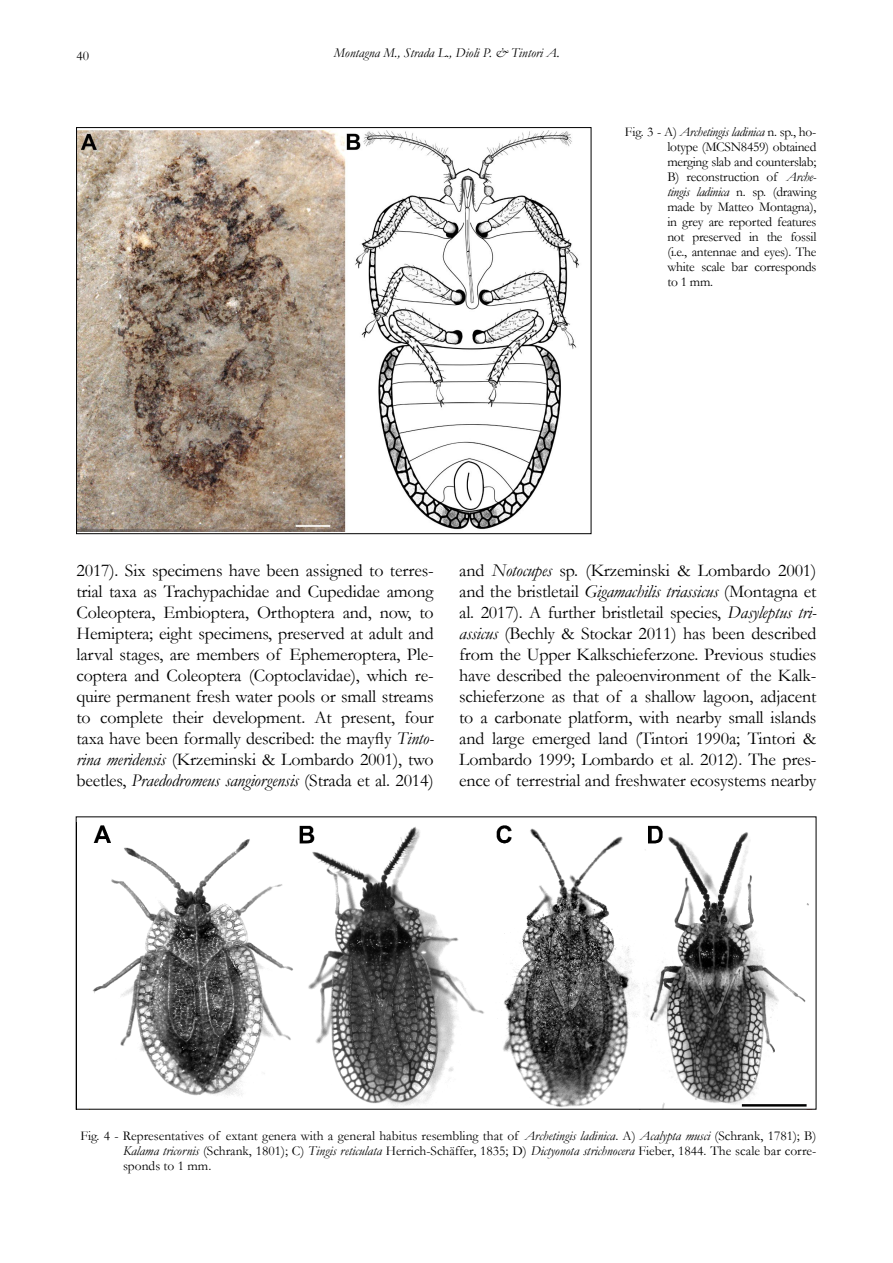
<style>
.page{position:relative;width:893px;height:1263px;background:#fff}
.page>*{position:absolute;margin:0;border:0;box-sizing:border-box;transform-origin:0 0}
.t1{font:18px/21px "Garamond";letter-spacing:-.01em;color:#000;text-align:justify}
.t2{font:13.5px/15px "Garamond";letter-spacing:-.005em;color:#000;text-align:justify}
.t3{font:italic 13.5px "Garamond";color:#000}
.s1{font-style:italic}
</style>
<div class="page">
<img style="left:78px;top:130px;width:501px;height:401px">
<img style="left:92px;top:825px;width:717px;height:282px">
<p class="t2" style="left:77px;top:48px;width:14px">40</p>
<p class="t3" style="left:334px;top:44px;width:227px">Montagna M., Strada L., Dioli P. &amp; Tintori A.</p>
<p class="t2" style="left:667px;top:124px;width:151px;text-indent:-43px">Fig. 3 - A) <span class="s1">Archetingis ladinica</span> n. sp., ho&shy;lotype (MCSN8459) obtained merging slab and counterslab; B) reconstruction of <span class="s1">Arche&shy;tingis ladinica</span> n. sp. (drawing made by Matteo Montagna), in grey are reported features not preserved in the fossil (i.e., antennae and eyes). The white scale bar corresponds to 1 mm.</p>
<p class="t1" style="left:77px;top:559px;width:359px">2017). Six specimens have been assigned to terres&shy;trial taxa as Trachypachidae and Cupedidae among Coleoptera, Embioptera, Orthoptera and, now, to Hemiptera; eight specimens, preserved at adult and larval stages, are members of Ephemeroptera, Ple&shy;coptera and Coleoptera (Coptoclavidae), which re&shy;quire permanent fresh water pools or small streams to complete their development. At present, four taxa have been formally described: the mayfly <span class="s1">Tinto&shy;rina meridensis</span> (Krzeminski &amp; Lombardo 2001), two beetles, <span class="s1">Praedodromeus sangiorgensis</span> (Strada et al. 2014)</p>
<p class="t1" style="left:459px;top:559px;width:359px">and <span class="s1">Notocupes</span> sp. (Krzeminski &amp; Lombardo 2001) and the bristletail <span class="s1">Gigamachilis triassicus</span> (Montagna et al. 2017). A further bristletail species, <span class="s1">Dasyleptus tri&shy;assicus</span> (Bechly &amp; Stockar 2011) has been described from the Upper Kalkschieferzone. Previous studies have described the paleoenvironment of the Kalk&shy;schieferzone as that of a shallow lagoon, adjacent to a carbonate platform, with nearby small islands and large emerged land (Tintori 1990a; Tintori &amp; Lombardo 1999; Lombardo et al. 2012). The pres&shy;ence of terrestrial and freshwater ecosystems nearby</p>
<p class="t2" style="left:123px;top:1127px;width:695px;text-indent:-42px">Fig. 4 - Representatives of extant genera with a general habitus resembling that of <span class="s1">Archetingis ladinica</span>. A) <span class="s1">Acalypta musci</span> (Schrank, 1781); B)<br><span class="s1">Kalama tricornis</span> (Schrank, 1801); C) <span class="s1">Tingis reticulata</span> Herrich-Schäffer, 1835; D) <span class="s1">Dictyonota strichnocera</span> Fieber, 1844. The scale bar corre&shy;sponds to 1 mm.</p>
</div>
